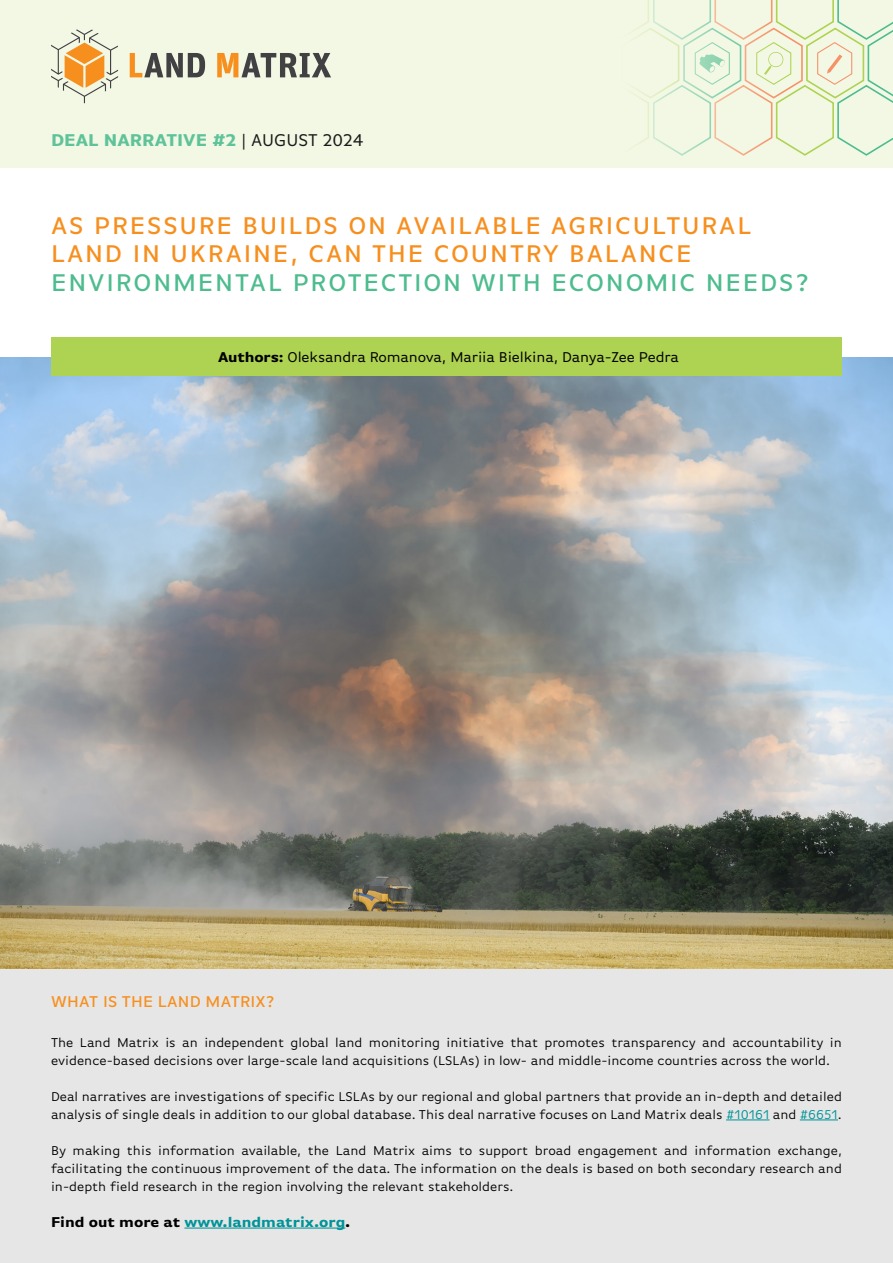
<style>
.page{position:relative;width:893px;height:1263px;background:#fff}
.page>*{position:absolute;margin:0;border:0;box-sizing:border-box;transform-origin:0 0}
.t1{font:500 25.5px/28.5px "Basic Gothic Pro";letter-spacing:.07em;color:#f78f1e}
.t2{font:500 25.5px "Basic Gothic Pro";letter-spacing:.07em;color:#4dbc8e}
.t3{font:700 18px "Basic Gothic Pro";color:#5fc39a}
.t4{font:500 16.5px "Basic Gothic Pro";letter-spacing:.01em;color:#f78f1e}
.t5{font:15px "Basic Gothic Pro";letter-spacing:-.01em;color:#000}
.t6{font:700 15px "Basic Gothic Pro";color:#009398}
.t7{font:13.5px/18px "Basic Gothic Pro";color:#000}
.s1{font-weight:400;color:#1a1a1a}
.s2{font-weight:700}
.s3{color:#009398}
.s4{color:#000}
</style>
<div class="page">
<div style="left:0;top:0;width:893px;height:168px;background:#f3f8e5"></div>
<svg style="left:631px;top:0;width:262px;height:156px"></svg>
<img style="left:0;top:357px;width:893px;height:612px">
<div style="left:51px;top:337px;width:791px;height:39px;background:#aed251"></div>
<div style="left:0;top:970px;width:893px;height:293px;background:#e6e6e6"></div>
<hr style="left:726px;top:1119px;width:43px;height:1px;background:#009398">
<hr style="left:800px;top:1119px;width:38px;height:1px;background:#009398">
<hr style="left:184px;top:1227px;width:161px;height:1px;background:#009398">
<svg style="left:130px;top:53px;width:75px;height:24px"></svg>
<svg style="left:217px;top:53px;width:114px;height:24px"></svg>
<svg style="left:51px;top:29px;width:67px;height:74px"></svg>
<h2 class="t3" style="left:51px;top:129px;width:314px">DEAL NARRATIVE #2 <span class="s1">| AUGUST 2024</span></h2>
<h1 class="t1" style="left:51px;top:211px;width:702px">AS PRESSURE BUILDS ON AVAILABLE AGRICULTURAL<br>LAND IN UKRAINE, CAN THE COUNTRY BALANCE</h1>
<h1 class="t2" style="left:51px;top:268px;width:759px">ENVIRONMENTAL PROTECTION WITH ECONOMIC NEEDS?</h1>
<p class="t5" style="left:218px;top:349px;width:462px"><span class="s2">Authors:</span> Oleksandra Romanova, Mariia Bielkina, Danya-Zee Pedra</p>
<p class="t4" style="left:51px;top:992px;width:225px">WHAT IS THE LAND MATRIX?</p>
<p class="t7" style="left:51px;top:1033px;width:792px">The Land Matrix is an independent global land monitoring initiative that promotes transparency and accountability in evidence-based decisions over large-scale land acquisitions (LSLAs) in low- and middle-income countries across the world.</p>
<p class="t7" style="left:51px;top:1087px;width:792px">Deal narratives are investigations of specific LSLAs by our regional and global partners that provide an in-depth and detailed analysis of single deals in addition to our global database. This deal narrative focuses on Land Matrix deals <span class="s3">#10161</span> and <span class="s3">#6651</span>.</p>
<p class="t7" style="left:51px;top:1141px;width:792px;text-align:justify">By making this information available, the Land Matrix aims to support broad engagement and information exchange, facilitating the continuous improvement of the data. The information on the deals is based on both secondary research and in-depth field research in the region involving the relevant stakeholders.</p>
<p class="t6" style="left:51px;top:1213px;width:301px"><span class="s4">Find out more at</span> www.landmatrix.org<span class="s4">.</span></p>
</div>
